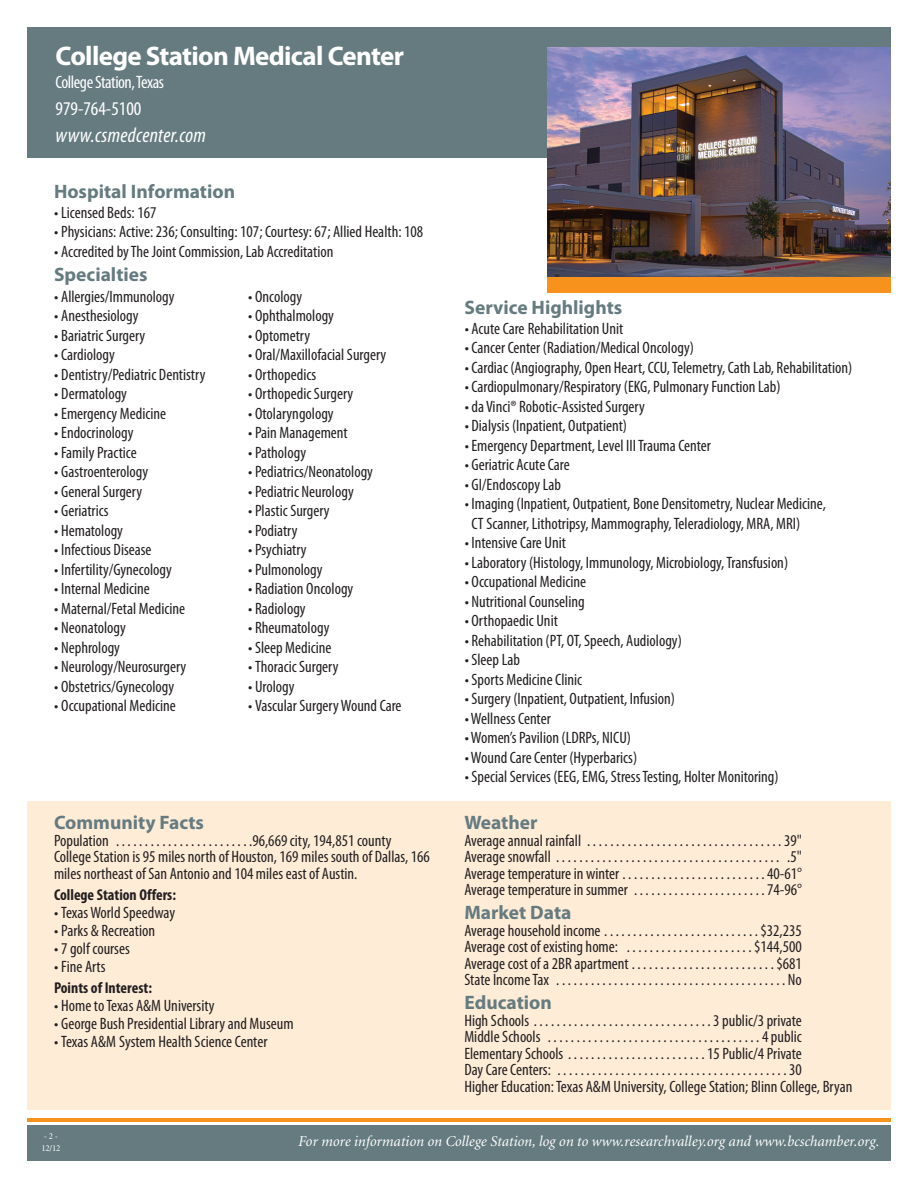
<style>
.page{position:relative;width:918px;height:1188px;background:#fff}
.page>*{position:absolute;margin:0;border:0;box-sizing:border-box;transform-origin:0 0}
.t1{font:700 27px "Myriad Pro";letter-spacing:-.025em;color:#fff}
.t2{font:italic condensed 21px "Myriad Pro";letter-spacing:.015em;color:#fff}
.t3{font:700 19.5px "Myriad Pro";color:#657b80}
.t4{font:condensed 19.5px "Myriad Pro";color:#fff}
.t5{font:condensed 18px "Myriad Pro";letter-spacing:-.025em;color:#fff}
.t6{font:condensed 16.5px/16.5px "Myriad Pro";color:#231f20}
.t7{font:700 condensed 15.75px "Myriad Pro";color:#231f20}
.t8{font:italic 15px "Minion";color:#fff}
.t9{font:9px/12px "Minion";color:#fff}
</style>
<div class="page">
<div style="left:27px;top:27px;width:864px;height:131px;background:#657b80"></div>
<div style="left:548px;top:277px;width:343px;height:15px;background:#f7931d"></div>
<div style="left:27px;top:1126px;width:864px;height:35px;background:#657b80"></div>
<hr style="left:27px;top:1118px;width:864px;height:4px;background:#f7931d">
<div style="left:27px;top:801px;width:864px;height:308px;background:#feecd7"></div>
<img style="left:548px;top:47px;width:343px;height:230px">
<h1 class="t1" style="left:56px;top:46px;width:350px">College Station Medical Center</h1>
<p class="t5" style="left:56px;top:75px;width:110px">CollegeStation,Texas</p>
<p class="t4" style="left:56px;top:101px;width:87px">979-764-5100</p>
<p class="t2" style="left:56px;top:127px;width:152px">www.csmedcenter.com</p>
<p class="t3" style="left:54px;top:185px;width:183px">Hospital Information</p>
<p class="t6" style="left:54px;top:206px;width:104px">• Licensed Beds: 167</p>
<p class="t6" style="left:54px;top:225px;width:370px">• Physicians: Active: 236; Consulting: 107; Courtesy: 67; Allied Health: 108</p>
<p class="t6" style="left:54px;top:245px;width:281px">• Accredited byThe Joint Commission, Lab Accreditation</p>
<p class="t3" style="left:54px;top:267px;width:95px">Specialties</p>
<p class="t6" style="left:54px;top:289px;width:122px">• Allergies/Immunology</p>
<p class="t6" style="left:54px;top:309px;width:86px">• Anesthesiology</p>
<p class="t6" style="left:54px;top:328px;width:93px">• Bariatric Surgery</p>
<p class="t6" style="left:54px;top:348px;width:62px">• Cardiology</p>
<p class="t6" style="left:54px;top:367px;width:153px">• Dentistry/Pediatric Dentistry</p>
<p class="t6" style="left:54px;top:387px;width:74px">• Dermatology</p>
<p class="t6" style="left:54px;top:406px;width:113px">• Emergency Medicine</p>
<p class="t6" style="left:54px;top:426px;width:81px">• Endocrinology</p>
<p class="t6" style="left:54px;top:445px;width:84px">• Family Practice</p>
<p class="t6" style="left:54px;top:465px;width:95px">• Gastroenterology</p>
<p class="t6" style="left:54px;top:484px;width:89px">• General Surgery</p>
<p class="t6" style="left:54px;top:504px;width:56px">• Geriatrics</p>
<p class="t6" style="left:54px;top:523px;width:70px">• Hematology</p>
<p class="t6" style="left:54px;top:543px;width:99px">• Infectious Disease</p>
<p class="t6" style="left:54px;top:562px;width:119px">• Infertility/Gynecology</p>
<p class="t6" style="left:54px;top:582px;width:97px">• Internal Medicine</p>
<p class="t6" style="left:54px;top:601px;width:132px">• Maternal/Fetal Medicine</p>
<p class="t6" style="left:54px;top:621px;width:73px">• Neonatology</p>
<p class="t6" style="left:54px;top:640px;width:67px">• Nephrology</p>
<p class="t6" style="left:54px;top:660px;width:134px">• Neurology/Neurosurgery</p>
<p class="t6" style="left:54px;top:679px;width:121px">• Obstetrics/Gynecology</p>
<p class="t6" style="left:54px;top:699px;width:123px">• Occupational Medicine</p>
<p class="t6" style="left:248px;top:289px;width:56px">• Oncology</p>
<p class="t6" style="left:248px;top:309px;width:87px">• Ophthalmology</p>
<p class="t6" style="left:248px;top:328px;width:64px">• Optometry</p>
<p class="t6" style="left:248px;top:348px;width:140px">• Oral/Maxillofacial Surgery</p>
<p class="t6" style="left:248px;top:367px;width:70px">• Orthopedics</p>
<p class="t6" style="left:248px;top:387px;width:107px">• Orthopedic Surgery</p>
<p class="t6" style="left:248px;top:406px;width:87px">• Otolaryngology</p>
<p class="t6" style="left:248px;top:426px;width:101px">• Pain Management</p>
<p class="t6" style="left:248px;top:445px;width:59px">• Pathology</p>
<p class="t6" style="left:248px;top:465px;width:126px">• Pediatrics/Neonatology</p>
<p class="t6" style="left:248px;top:484px;width:107px">• Pediatric Neurology</p>
<p class="t6" style="left:248px;top:504px;width:83px">• Plastic Surgery</p>
<p class="t6" style="left:248px;top:523px;width:51px">• Podiatry</p>
<p class="t6" style="left:248px;top:543px;width:60px">• Psychiatry</p>
<p class="t6" style="left:248px;top:562px;width:76px">• Pulmonology</p>
<p class="t6" style="left:248px;top:582px;width:107px">• Radiation Oncology</p>
<p class="t6" style="left:248px;top:601px;width:59px">• Radiology</p>
<p class="t6" style="left:248px;top:621px;width:83px">• Rheumatology</p>
<p class="t6" style="left:248px;top:640px;width:85px">• Sleep Medicine</p>
<p class="t6" style="left:248px;top:660px;width:92px">• Thoracic Surgery</p>
<p class="t6" style="left:248px;top:679px;width:48px">• Urology</p>
<p class="t6" style="left:248px;top:699px;width:155px">• Vascular SurgeryWound Care</p>
<p class="t3" style="left:54px;top:816px;width:152px">Community Facts</p>
<p class="t6" style="left:54px;top:834px;width:377px">Population . . . . . . . . . . . . . . . . . . . . . . . .96,669 city, 194,851 county<br>College Station is 95 miles north of Houston, 169 miles south of Dallas, 166 miles northeast of San Antonio and 104 miles east of Austin.</p>
<p class="t7" style="left:54px;top:889px;width:124px">College Station Offers:</p>
<p class="t6" style="left:54px;top:906px;width:122px">• TexasWorld Speedway</p>
<p class="t6" style="left:54px;top:924px;width:102px">• Parks &amp; Recreation</p>
<p class="t6" style="left:54px;top:942px;width:77px">• 7 golf courses</p>
<p class="t6" style="left:54px;top:960px;width:53px">• Fine Arts</p>
<p class="t7" style="left:54px;top:982px;width:100px">Points of Interest:</p>
<p class="t6" style="left:54px;top:999px;width:162px">• Home toTexas A&amp;M University</p>
<p class="t6" style="left:54px;top:1017px;width:241px">• George Bush Presidential Library and Museum</p>
<p class="t6" style="left:54px;top:1035px;width:215px">• Texas A&amp;M System Health Science Center</p>
<p class="t3" style="left:464px;top:301px;width:159px">Service Highlights</p>
<p class="t6" style="left:465px;top:322px;width:160px">• Acute Care Rehabilitation Unit</p>
<p class="t6" style="left:465px;top:341px;width:231px">• Cancer Center (Radiation/Medical Oncology)</p>
<p class="t6" style="left:465px;top:361px;width:389px">• Cardiac (Angiography, Open Heart, CCU,Telemetry, Cath Lab, Rehabilitation)</p>
<p class="t6" style="left:465px;top:380px;width:317px">• Cardiopulmonary/Respiratory (EKG, Pulmonary Function Lab)</p>
<p class="t6" style="left:465px;top:400px;width:182px">• da Vinci® Robotic-Assisted Surgery</p>
<p class="t6" style="left:465px;top:419px;width:164px">• Dialysis (Inpatient, Outpatient)</p>
<p class="t6" style="left:465px;top:439px;width:248px">• Emergency Department, Level IIITrauma Center</p>
<p class="t6" style="left:465px;top:458px;width:107px">• Geriatric Acute Care</p>
<p class="t6" style="left:465px;top:478px;width:98px">• GI/Endoscopy Lab</p>
<p class="t6" style="left:472px;top:496px;width:356px;line-height:19.5px;text-indent:-7px">• Imaging (Inpatient, Outpatient, Bone Densitometry, Nuclear Medicine,<br>CT Scanner, Lithotripsy, Mammography,Teleradiology, MRA, MRI)</p>
<p class="t6" style="left:465px;top:536px;width:103px">• Intensive Care Unit</p>
<p class="t6" style="left:465px;top:556px;width:325px">• Laboratory (Histology, Immunology, Microbiology,Transfusion)</p>
<p class="t6" style="left:465px;top:575px;width:123px">• Occupational Medicine</p>
<p class="t6" style="left:465px;top:595px;width:122px">• Nutritional Counseling</p>
<p class="t6" style="left:465px;top:614px;width:95px">• Orthopaedic Unit</p>
<p class="t6" style="left:465px;top:634px;width:219px">• Rehabilitation (PT, OT, Speech, Audiology)</p>
<p class="t6" style="left:465px;top:653px;width:57px">• Sleep Lab</p>
<p class="t6" style="left:465px;top:673px;width:119px">• Sports Medicine Clinic</p>
<p class="t6" style="left:465px;top:692px;width:212px">• Surgery (Inpatient, Outpatient, Infusion)</p>
<p class="t6" style="left:465px;top:712px;width:88px">•Wellness Center</p>
<p class="t6" style="left:465px;top:731px;width:168px">•Women’s Pavilion (LDRPs, NICU)</p>
<p class="t6" style="left:465px;top:751px;width:174px">•Wound Care Center (Hyperbarics)</p>
<p class="t6" style="left:465px;top:770px;width:316px">• Special Services (EEG, EMG, StressTesting, Holter Monitoring)</p>
<p class="t3" style="left:464px;top:816px;width:75px">Weather</p>
<p class="t6" style="left:464px;top:834px;width:339px;text-align:justify">Average annual rainfall . . . . . . . . . . . . . . . . . . . . . . . . . . . . . . . . . . 39" Average snowfall . . . . . . . . . . . . . . . . . . . . . . . . . . . . . . . . . . . . . . . .5" Average temperature in winter . . . . . . . . . . . . . . . . . . . . . . . . . 40-61° Average temperature in summer . . . . . . . . . . . . . . . . . . . . . . . 74-96°</p>
<p class="t3" style="left:464px;top:906px;width:109px">Market Data</p>
<p class="t6" style="left:464px;top:924px;width:339px;text-align:justify">Average household income . . . . . . . . . . . . . . . . . . . . . . . . . . . $32,235<br>Average cost of existing home: . . . . . . . . . . . . . . . . . . . . . . $144,500<br>Average cost of a 2BR apartment . . . . . . . . . . . . . . . . . . . . . . . . . $681<br>State IncomeTax . . . . . . . . . . . . . . . . . . . . . . . . . . . . . . . . . . . . . . . . No</p>
<p class="t3" style="left:464px;top:996px;width:89px">Education</p>
<p class="t6" style="left:464px;top:1014px;width:390px">High Schools . . . . . . . . . . . . . . . . . . . . . . . . . . . . . . . 3 public/3 private<br>Middle Schools . . . . . . . . . . . . . . . . . . . . . . . . . . . . . . . . . . . . . 4 public Elementary Schools . . . . . . . . . . . . . . . . . . . . . . . . 15 Public/4 Private<br>Day Care Centers: . . . . . . . . . . . . . . . . . . . . . . . . . . . . . . . . . . . . . . . . 30<br>Higher Education:Texas A&amp;M University, College Station; Blinn College, Bryan</p>
<p class="t9" style="left:41px;top:1131px;width:21px">-2-<br>12/12</p>
<p class="t8" style="left:298px;top:1135px;width:583px">For more information on College Station, log on to www.researchvalley.org and www.bcschamber.org.</p>
</div>
